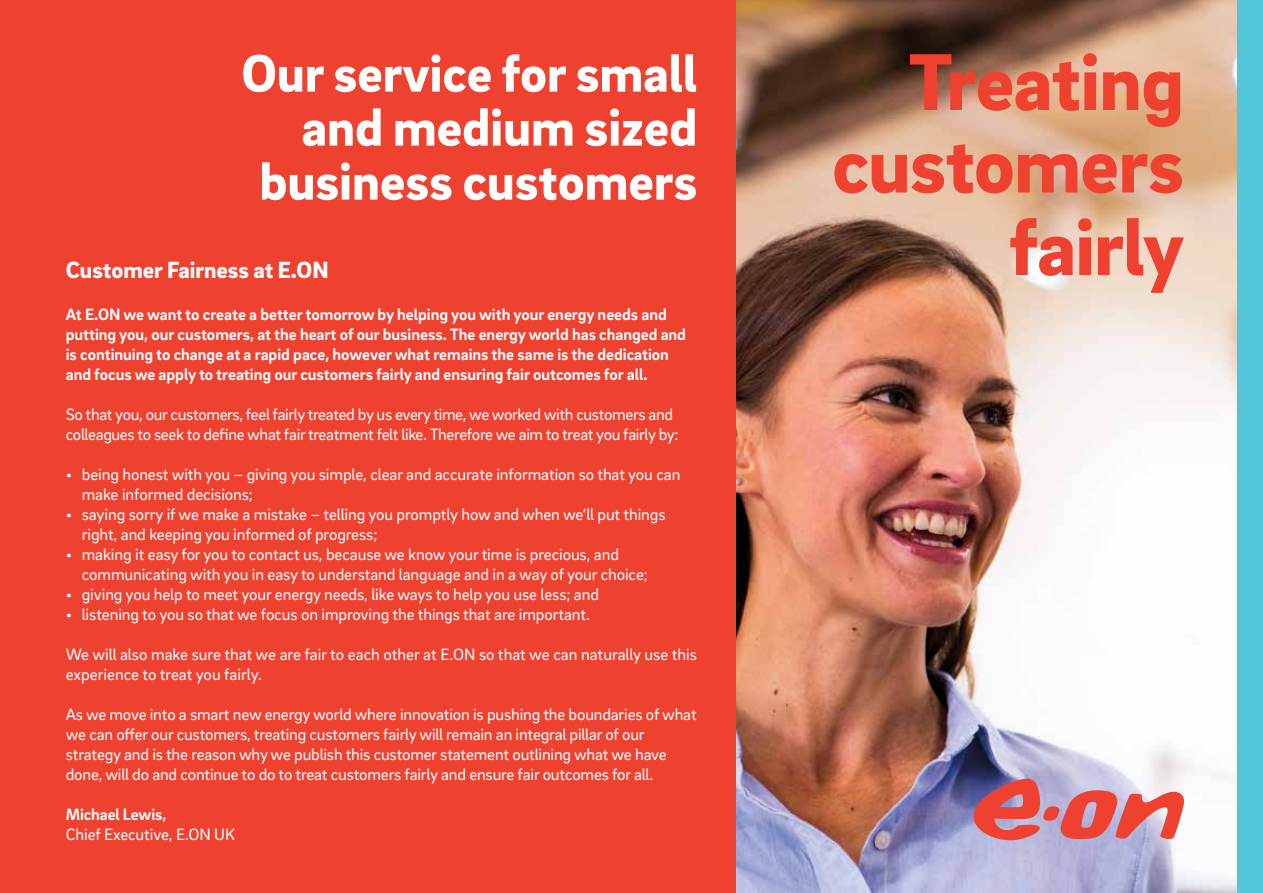
<style>
.page{position:relative;width:1263px;height:893px;background:#fff}
.page>*{position:absolute;margin:0;border:0;box-sizing:border-box;transform-origin:0 0}
.t1{font:900 82.5px/82.5px "EON Brix Sans";letter-spacing:-.01em;color:#ef4130;text-align:right}
.t2{font:900 54px/54px "EON Brix Sans";color:#fff;text-align:right}
.t3{font:900 24px "EON Brix Sans";color:#fff}
.t4{font:16.8px/20.1px "EON Brix Sans";letter-spacing:-.01em;color:#fff}
.t5{font:700 16.8px/20.1px "EON Brix Sans";color:#fff}
</style>
<div class="page">
<div style="left:0;top:0;width:737px;height:893px;background:#ef4130"></div>
<div style="left:1237px;top:0;width:26px;height:893px;background:#52c6d8"></div>
<img style="left:737px;top:0;width:500px;height:893px">
<svg style="left:973px;top:779px;width:211px;height:61px;background:#d47e85"></svg>
<h2 class="t2" style="left:241px;top:44px;width:457px">Our service for small and medium sized business customers</h2>
<h3 class="t3" style="left:66px;top:254px;width:264px">Customer Fairness at E.ON</h3>
<p class="t5" style="left:66px;top:303px;width:622px">At E.ON we want to create a better tomorrow by helping you with your energy needs and putting you, our customers, at the heart of our business. The energy world has changed and is continuing to change at a rapid pace, however what remains the same is the dedication and focus we apply to treating our customers fairly and ensuring fair outcomes for all.</p>
<p class="t4" style="left:66px;top:403px;width:614px">So that you, our customers, feel fairly treated by us every time, we worked with customers and colleagues to seek to define what fair treatment felt like. Therefore we aim to treat you fairly by:</p>
<p class="t4" style="left:82px;top:463px;width:600px;text-indent:-16px">• being honest with you – giving you simple, clear and accurate information so that you can make informed decisions;</p>
<p class="t4" style="left:82px;top:504px;width:585px;text-indent:-16px">• saying sorry if we make a mistake – telling you promptly how and when we’ll put things right, and keeping you informed of progress;</p>
<p class="t4" style="left:82px;top:544px;width:568px;text-indent:-16px">• making it easy for you to contact us, because we know your time is precious, and communicating with you in easy to understand language and in a way of your choice;</p>
<p class="t4" style="left:66px;top:584px;width:535px">• giving you help to meet your energy needs, like ways to help you use less; and</p>
<p class="t4" style="left:66px;top:604px;width:526px">• listening to you so that we focus on improving the things that are important.</p>
<p class="t4" style="left:66px;top:644px;width:633px">We will also make sure that we are fair to each other at E.ON so that we can naturally use this experience to treat you fairly.</p>
<p class="t4" style="left:66px;top:704px;width:632px">As we move into a smart new energy world where innovation is pushing the boundaries of what we can offer our customers, treating customers fairly will remain an integral pillar of our strategy and is the reason why we publish this customer statement outlining what we have done, will do and continue to do to treat customers fairly and ensure fair outcomes for all.</p>
<p class="t5" style="left:66px;top:804px;width:102px">Michael Lewis,</p>
<p class="t4" style="left:66px;top:824px;width:171px">Chief Executive, E.ON UK</p>
<h1 class="t1" style="left:832px;top:37px;width:353px">Treating customers fairly</h1>
</div>
